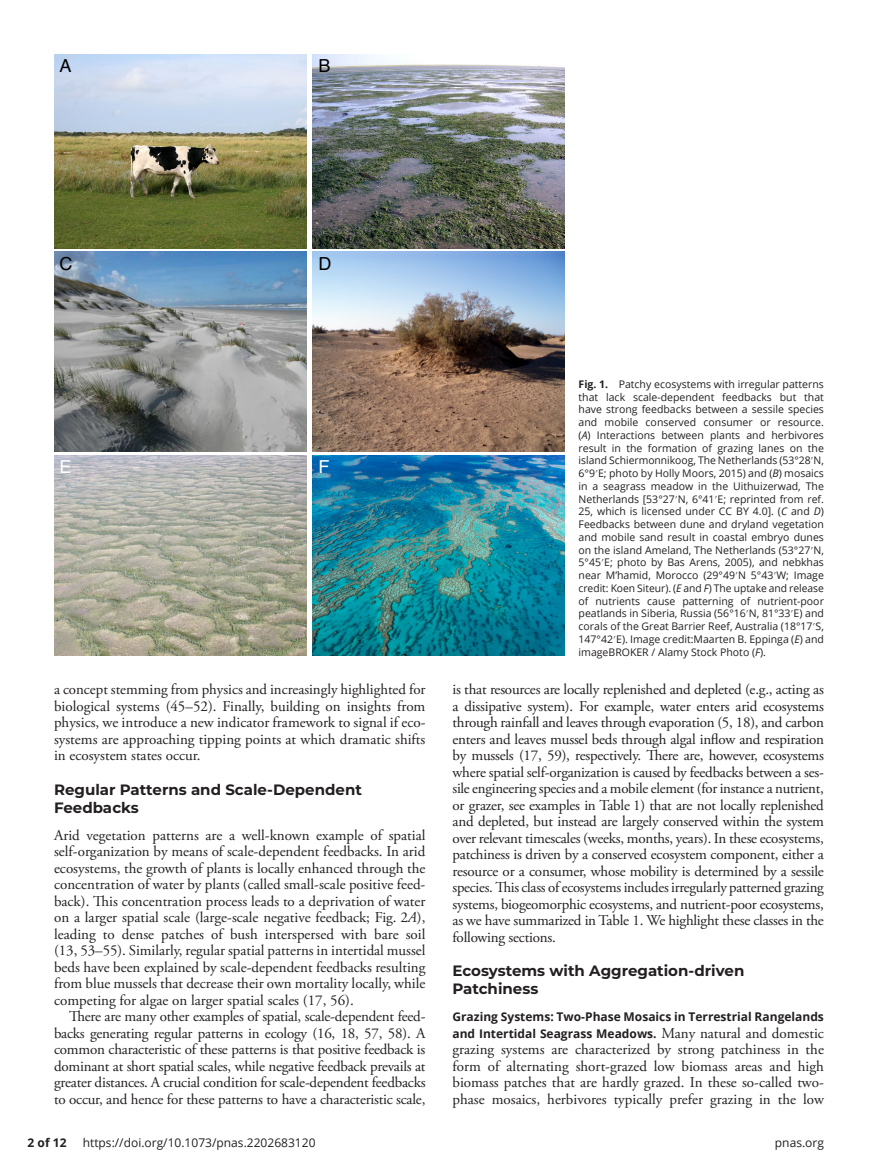
<style>
.page{position:relative;width:878px;height:1175px;background:#fff}
.page>*{position:absolute;margin:0;border:0;box-sizing:border-box;transform-origin:0 0}
.t1{font:18px "Helvetica";color:#000}
.t2{font:18px "Helvetica";color:#fff}
.t3{font:15px/16.5px "Adobe Garamond Pro";color:#231f20;text-align:justify}
.t4{font:700 15px/18px "Montserrat";color:#231f20}
.t5{font:700 12px/16.5px "Open Sans";color:#231f20}
.t6{font:12px "Open Sans";color:#231f20}
.t7{font:10.5px/12.8px "Open Sans";color:#231f20;text-align:justify}
.s1{font-style:italic}
.s2{font-weight:700}
.s3{font-family:"STIX"}
.s4{font-family:"Adobe Garamond Pro";font-weight:400;font-size:15px}
</style>
<div class="page">
<img style="left:54px;top:455px;width:253px;height:200px">
<img style="left:54px;top:252px;width:253px;height:200px">
<img style="left:312px;top:252px;width:252px;height:200px">
<img style="left:54px;top:54px;width:253px;height:195px">
<img style="left:312px;top:54px;width:252px;height:195px">
<img style="left:312px;top:455px;width:252px;height:200px">
<p class="t1" style="left:60px;top:52px;width:14px">A</p>
<p class="t1" style="left:318px;top:52px;width:14px">B</p>
<p class="t1" style="left:60px;top:250px;width:14px">C</p>
<p class="t1" style="left:318px;top:250px;width:14px">D</p>
<p class="t2" style="left:60px;top:453px;width:14px">E</p>
<p class="t2" style="left:318px;top:453px;width:12px">F</p>
<p class="t3" style="left:54px;top:681px;width:373px">a concept stemming from physics and increasingly highlighted for biological systems (45–52). Finally, building on insights from physics, we introduce a new indicator framework to signal if eco&shy;systems are approaching tipping points at which dramatic shifts in ecosystem states occur.</p>
<p class="t4" style="left:54px;top:779px;width:309px">Regular Patterns and Scale-Dependent<br>Feedbacks</p>
<p class="t3" style="left:54px;top:827px;width:373px">Arid vegetation patterns are a well-known example of spatial self-organization by means of scale-dependent feedbacks. In arid ecosystems, the growth of plants is locally enhanced through the concentration of water by plants (called small-scale positive feed&shy;back). This concentration process leads to a deprivation of water on a larger spatial scale (large-scale negative feedback; Fig. 2<span class="s1">A</span>), leading to dense patches of bush interspersed with bare soil (13, 53–55). Similarly, regular spatial patterns in intertidal mussel beds have been explained by scale-dependent feedbacks resulting from blue mussels that decrease their own mortality locally, while competing for algae on larger spatial scales (17, 56).</p>
<p class="t3" style="left:54px;top:1008px;width:373px;text-indent:15px">There are many other examples of spatial, scale-dependent feed&shy;backs generating regular patterns in ecology (16, 18, 57, 58). A common characteristic of these patterns is that positive feedback is dominant at short spatial scales, while negative feedback prevails at greater distances. A crucial condition for scale-dependent feedbacks to occur, and hence for these patterns to have a characteristic scale,</p>
<p class="t7" style="left:578px;top:377px;width:247px"><span class="s2">Fig. 1.</span> Patchy ecosystems with irregular patterns that lack scale-dependent feedbacks but that have strong feedbacks between a sessile species and mobile conserved consumer or resource. (<span class="s1">A</span>) Interactions between plants and herbivores result in the formation of grazing lanes on the island Schiermonnikoog, The Netherlands (53°28<span class="s3">′</span>N, 6°9<span class="s3">′</span>E; photo by Holly Moors, 2015) and (<span class="s1">B</span>) mosaics in a seagrass meadow in the Uithuizerwad, The Netherlands [53°27<span class="s3">′</span>N, 6°41<span class="s3">′</span>E; reprinted from ref.<br>25, which is licensed under CC BY 4.0]. (<span class="s1">C</span> and <span class="s1">D</span>)<br>Feedbacks between dune and dryland vegetation and mobile sand result in coastal embryo dunes on the island Ameland, The Netherlands (53°27<span class="s3">′</span>N, 5°45<span class="s3">′</span>E; photo by Bas Arens, 2005), and nebkhas near M’hamid, Morocco (29°49<span class="s3">′</span>N 5°43<span class="s3">′</span>W; Image credit: Koen Siteur). (<span class="s1">E</span> and <span class="s1">F</span>) The uptake and release of nutrients cause patterning of nutrient-poor peatlands in Siberia, Russia (56°16<span class="s3">′</span>N, 81°33<span class="s3">′</span>E) and corals of the Great Barrier Reef, Australia (18°17<span class="s3">′</span>S, 147°42<span class="s3">′</span>E). Image credit:Maarten B. Eppinga (<span class="s1">E</span>) and imageBROKER / Alamy Stock Photo (<span class="s1">F</span>).</p>
<p class="t3" style="left:452px;top:681px;width:373px">is that resources are locally replenished and depleted (e.g., acting as a dissipative system). For example, water enters arid ecosystems through rainfall and leaves through evaporation (5, 18), and carbon enters and leaves mussel beds through algal inflow and respiration by mussels (17, 59), respectively. There are, however, ecosystems where spatial self-organization is caused by feedbacks between a ses&shy;sile engineering species and a mobile element (for instance a nutrient, or grazer, see examples in Table 1) that are not locally replenished and depleted, but instead are largely conserved within the system over relevant timescales (weeks, months, years). In these ecosystems, patchiness is driven by a conserved ecosystem component, either a resource or a consumer, whose mobility is determined by a sessile species. This class of ecosystems includes irregularly patterned grazing systems, biogeomorphic ecosystems, and nutrient-poor ecosystems, as we have summarized in Table 1. We highlight these classes in the following sections.</p>
<p class="t4" style="left:452px;top:961px;width:293px">Ecosystems with Aggregation-driven<br>Patchiness</p>
<p class="t5" style="left:452px;top:1008px;width:373px">Grazing Systems: Two-Phase Mosaics in Terrestrial Rangelands and Intertidal Seagrass Meadows. <span class="s4">Many natural and domestic</span></p>
<p class="t3" style="left:452px;top:1041px;width:373px">grazing systems are characterized by strong patchiness in the form of alternating short-grazed low biomass areas and high biomass patches that are hardly grazed. In these so-called two&shy;phase mosaics, herbivores typically prefer grazing in the low</p>
<p class="t5" style="left:28px;top:1134px;width:40px">2 of 12</p>
<p class="t6" style="left:83px;top:1134px;width:234px">https://doi.org/10.1073/pnas.2202683120</p>
<p class="t6" style="left:774px;top:1134px;width:51px">pnas.org</p>
</div>
